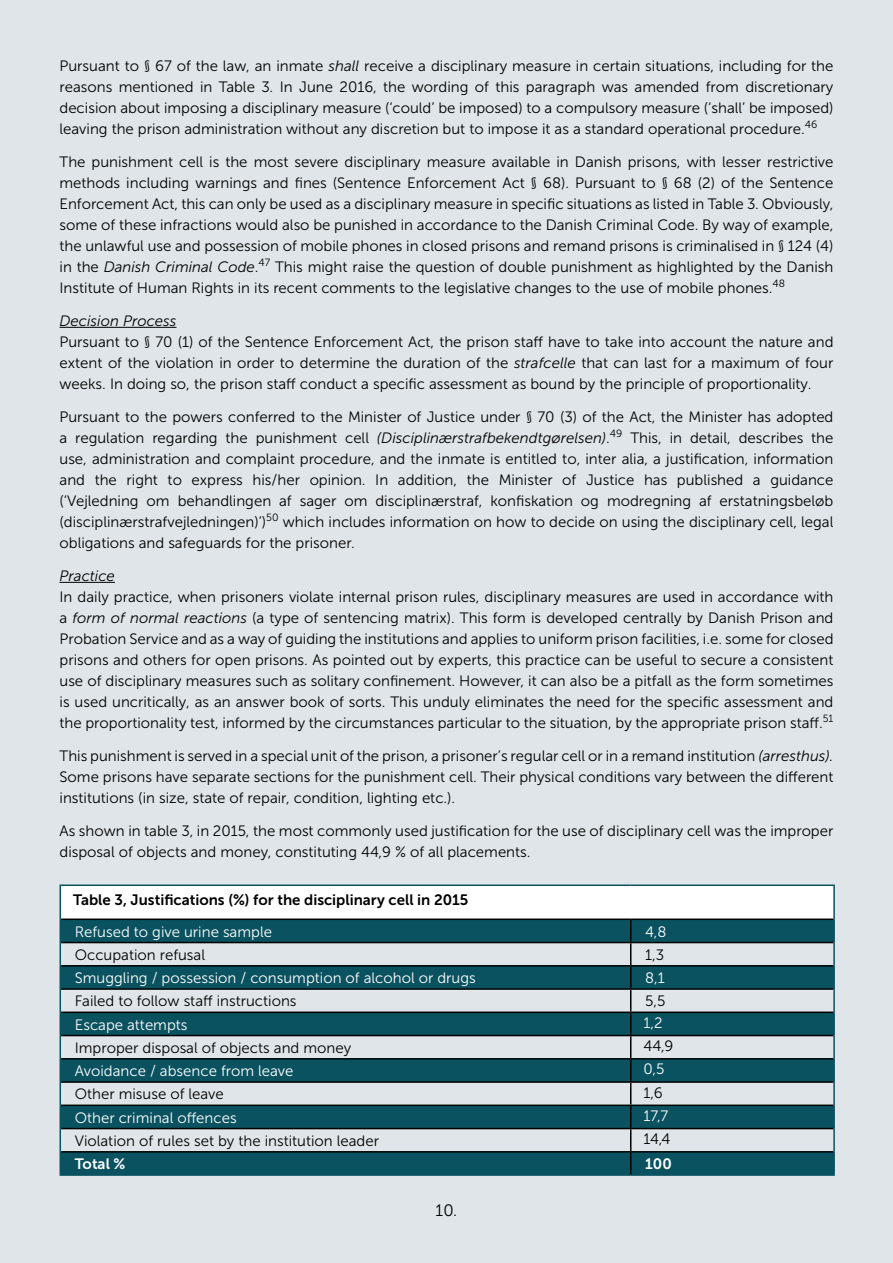
<style>
.page{position:relative;width:893px;height:1263px;background:#dfe5e9}
.page>*{position:absolute;margin:0;border:0;box-sizing:border-box;transform-origin:0 0}
.t1{font:16.5px "Museo Sans 300";color:#000}
.t2{font:15px/21px "Museo Sans 300";color:#000;text-align:justify}
.t3{font:15px "Museo Sans 300";color:#fff}
.t4{font:15px "Museo Sans 700";color:#000}
.t5{font:italic 15px "Museo Sans 300";color:#000}
.t6{font:15px "Museo Sans 700";color:#fff}
.s1{font-style:italic}
</style>
<div class="page">
<hr style="left:60px;top:327px;width:116px;height:1px;background:#000">
<hr style="left:60px;top:582px;width:55px;height:1px;background:#000">
<div style="left:60px;top:885px;width:774px;height:34px;background:#fff"></div>
<svg style="left:61px;top:920px;width:772px;height:254px;fill:#0a5260"></svg>
<svg style="left:61px;top:966px;width:772px;height:115px;fill:#0a5260"></svg>
<hr style="left:60px;top:884px;width:571px;height:2px;background:#0a5260">
<hr style="left:60px;top:886px;width:1px;height:33px;background:#0a5260">
<hr style="left:631px;top:884px;width:204px;height:2px;background:#0a5260">
<hr style="left:833px;top:886px;width:2px;height:33px;background:#0a5260">
<hr style="left:833px;top:919px;width:2px;height:23px;background:#0a5260">
<hr style="left:833px;top:942px;width:2px;height:24px;background:#0a5260">
<hr style="left:833px;top:966px;width:2px;height:23px;background:#0a5260">
<hr style="left:833px;top:989px;width:2px;height:23px;background:#0a5260">
<hr style="left:833px;top:1012px;width:2px;height:23px;background:#0a5260">
<hr style="left:833px;top:1035px;width:2px;height:24px;background:#0a5260">
<hr style="left:833px;top:1059px;width:2px;height:23px;background:#0a5260">
<hr style="left:833px;top:1082px;width:2px;height:23px;background:#0a5260">
<hr style="left:833px;top:1105px;width:2px;height:23px;background:#0a5260">
<hr style="left:833px;top:1128px;width:2px;height:24px;background:#0a5260">
<svg style="left:60px;top:919px;width:1px;height:255px"></svg>
<hr style="left:833px;top:1152px;width:2px;height:22px;background:#0a5260">
<hr style="left:60px;top:1174px;width:571px;height:2px;background:#0a5260">
<hr style="left:631px;top:1174px;width:204px;height:2px;background:#0a5260">
<hr style="left:61px;top:918px;width:570px;height:2px;background:#000">
<hr style="left:631px;top:918px;width:202px;height:2px;background:#000">
<hr style="left:61px;top:942px;width:570px;height:1px;background:#000">
<hr style="left:631px;top:942px;width:202px;height:1px;background:#000">
<hr style="left:61px;top:965px;width:570px;height:1px;background:#000">
<hr style="left:631px;top:965px;width:202px;height:1px;background:#000">
<hr style="left:61px;top:988px;width:570px;height:2px;background:#000">
<hr style="left:631px;top:988px;width:202px;height:2px;background:#000">
<hr style="left:61px;top:1011px;width:570px;height:2px;background:#000">
<hr style="left:631px;top:1011px;width:202px;height:2px;background:#000">
<hr style="left:61px;top:1035px;width:570px;height:1px;background:#000">
<hr style="left:631px;top:1035px;width:202px;height:1px;background:#000">
<hr style="left:61px;top:1058px;width:570px;height:1px;background:#000">
<hr style="left:631px;top:1058px;width:202px;height:1px;background:#000">
<hr style="left:61px;top:1081px;width:570px;height:2px;background:#000">
<hr style="left:631px;top:1081px;width:202px;height:2px;background:#000">
<hr style="left:61px;top:1104px;width:570px;height:2px;background:#000">
<hr style="left:631px;top:1104px;width:202px;height:2px;background:#000">
<hr style="left:61px;top:1128px;width:570px;height:1px;background:#000">
<hr style="left:631px;top:1128px;width:202px;height:1px;background:#000">
<hr style="left:61px;top:1151px;width:570px;height:1px;background:#000">
<hr style="left:631px;top:1151px;width:202px;height:1px;background:#000">
<svg style="left:630px;top:920px;width:1px;height:254px"></svg>
<p class="t2" style="left:60px;top:55px;width:775px">Pursuant to § 67 of the law, an inmate <span class="s1">shall</span> receive a disciplinary measure in certain situations, including for the reasons mentioned in Table 3. In June 2016, the wording of this paragraph was amended from discretionary decision about imposing a disciplinary measure (‘could’ be imposed) to a compulsory measure (‘shall’ be imposed) leaving the prison administration without any discretion but to impose it as a standard operational procedure.<sup>46</sup></p>
<p class="t2" style="left:60px;top:151px;width:775px">The punishment cell is the most severe disciplinary measure available in Danish prisons, with lesser restrictive methods including warnings and fines (Sentence Enforcement Act § 68). Pursuant to § 68 (2) of the Sentence Enforcement Act, this can only be used as a disciplinary measure in specific situations as listed in Table 3. Obviously, some of these infractions would also be punished in accordance to the Danish Criminal Code. By way of example, the unlawful use and possession of mobile phones in closed prisons and remand prisons is criminalised in § 124 (4) in the <span class="s1">Danish Criminal Code</span>.<sup>47</sup> This might raise the question of double punishment as highlighted by the Danish Institute of Human Rights in its recent comments to the legislative changes to the use of mobile phones.<sup>48</sup></p>
<p class="t5" style="left:60px;top:313px;width:118px">Decision Process</p>
<p class="t2" style="left:60px;top:331px;width:775px">Pursuant to § 70 (1) of the Sentence Enforcement Act, the prison staff have to take into account the nature and extent of the violation in order to determine the duration of the <span class="s1">strafcelle</span> that can last for a maximum of four weeks. In doing so, the prison staff conduct a specific assessment as bound by the principle of proportionality.</p>
<p class="t2" style="left:60px;top:406px;width:775px">Pursuant to the powers conferred to the Minister of Justice under § 70 (3) of the Act, the Minister has adopted a regulation regarding the punishment cell <span class="s1">(Disciplinærstrafbekendtgørelsen)</span>.<sup>49</sup> This, in detail, describes the use, administration and complaint procedure, and the inmate is entitled to, inter alia, a justification, information and the right to express his/her opinion. In addition, the Minister of Justice has published a guidance (‘Vejledning om behandlingen af sager om disciplinærstraf, konfiskation og modregning af erstatningsbeløb (disciplinærstrafvejledningen)’)<sup>50</sup> which includes information on how to decide on using the disciplinary cell, legal obligations and safeguards for the prisoner.</p>
<p class="t5" style="left:60px;top:568px;width:57px">Practice</p>
<p class="t2" style="left:60px;top:586px;width:775px">In daily practice, when prisoners violate internal prison rules, disciplinary measures are used in accordance with a <span class="s1">form of normal reactions</span> (a type of sentencing matrix). This form is developed centrally by Danish Prison and Probation Service and as a way of guiding the institutions and applies to uniform prison facilities, i.e. some for closed prisons and others for open prisons. As pointed out by experts, this practice can be useful to secure a consistent use of disciplinary measures such as solitary confinement. However, it can also be a pitfall as the form sometimes is used uncritically, as an answer book of sorts. This unduly eliminates the need for the specific assessment and the proportionality test, informed by the circumstances particular to the situation, by the appropriate prison staff.<sup>51</sup></p>
<p class="t2" style="left:60px;top:745px;width:775px">This punishment is served in a special unit of the prison, a prisoner’s regular cell or in a remand institution <span class="s1">(arresthus).<br></span>Some prisons have separate sections for the punishment cell. Their physical conditions vary between the different institutions (in size, state of repair, condition, lighting etc.).</p>
<p class="t2" style="left:60px;top:820px;width:775px">As shown in table 3, in 2015, the most commonly used justification for the use of disciplinary cell was the improper disposal of objects and money, constituting 44,9 % of all placements.</p>
<p class="t4" style="left:73px;top:891px;width:397px">Table 3, Justifications (%) for the disciplinary cell in 2015</p>
<p class="t3" style="left:75px;top:923px;width:199px">Refused to give urine sample</p>
<p class="t3" style="left:645px;top:923px;width:23px">4,8</p>
<p class="t2" style="left:75px;top:944px;width:132px">Occupation refusal</p>
<p class="t2" style="left:645px;top:944px;width:21px">1,3</p>
<p class="t3" style="left:75px;top:970px;width:403px">Smuggling / possession / consumption of alcohol or drugs</p>
<p class="t3" style="left:645px;top:970px;width:21px">8,1</p>
<p class="t2" style="left:75px;top:991px;width:223px">Failed to follow staff instructions</p>
<p class="t2" style="left:645px;top:991px;width:22px">5,5</p>
<p class="t3" style="left:75px;top:1016px;width:114px">Escape attempts</p>
<p class="t3" style="left:643px;top:1014px;width:21px">1,2</p>
<p class="t2" style="left:75px;top:1037px;width:278px">Improper disposal of objects and money</p>
<p class="t2" style="left:643px;top:1035px;width:31px">44,9</p>
<p class="t3" style="left:75px;top:1063px;width:220px">Avoidance / absence from leave</p>
<p class="t3" style="left:643px;top:1061px;width:23px">0,5</p>
<p class="t2" style="left:75px;top:1084px;width:151px">Other misuse of leave</p>
<p class="t2" style="left:643px;top:1082px;width:21px">1,6</p>
<p class="t3" style="left:75px;top:1109px;width:163px">Other criminal offences</p>
<p class="t3" style="left:643px;top:1107px;width:26px">17,7</p>
<p class="t2" style="left:75px;top:1130px;width:306px">Violation of rules set by the institution leader</p>
<p class="t2" style="left:643px;top:1128px;width:29px">14,4</p>
<p class="t6" style="left:75px;top:1155px;width:52px">Total %</p>
<p class="t6" style="left:645px;top:1155px;width:28px">100</p>
<p class="t1" style="left:436px;top:1201px;width:23px">10.</p>
</div>
